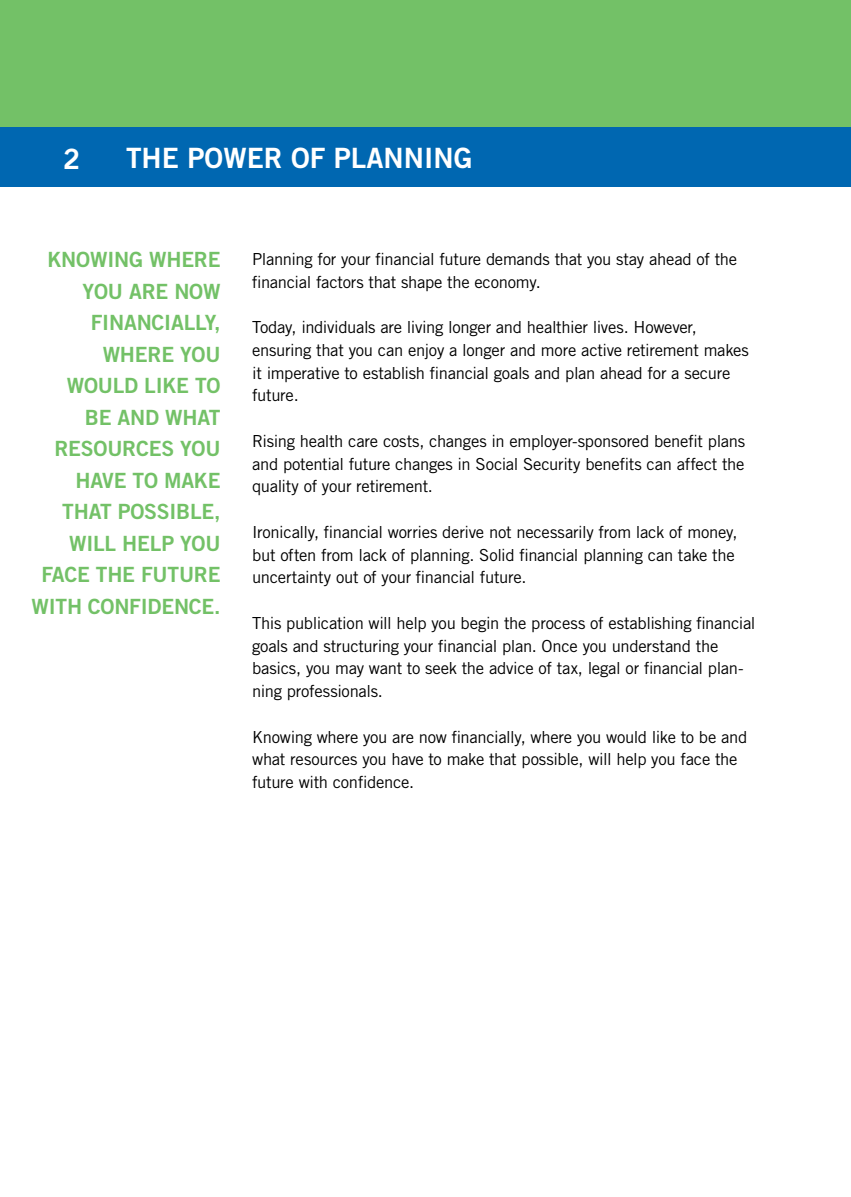
<style>
.page{position:relative;width:851px;height:1197px;background:#fff}
.page>*{position:absolute;margin:0;border:0;box-sizing:border-box;transform-origin:0 0}
.t1{font:28px "Trade Gothic Bold Two";color:#fff}
.t2{font:21px/31.5px "Trade Gothic Bold Two";letter-spacing:-.01em;color:#73c167}
.t3{font:16.62px/22.8px "Trade Gothic";letter-spacing:-.02em;color:#000}
</style>
<div class="page">
<div style="left:0;top:0;width:850px;height:158px;background:#73c167"></div>
<div style="left:0;top:127px;width:850px;height:60px;background:#0067b1"></div>
<h1 class="t1" style="left:63px;top:141px;width:19px">2</h1>
<h1 class="t1" style="left:126px;top:141px;width:99px">THE POWE</h1>
<h1 class="t1" style="left:264px;top:141px;width:105px">R OF PLANNING</h1>
<p class="t2" style="left:47px;top:244px;width:28px">KNOWING</p>
<p class="t2" style="left:149px;top:244px;width:70px">WHERE</p>
<p class="t2" style="left:83px;top:275px;width:108px">YOU ARE NOW</p>
<p class="t2" style="left:91px;top:307px;width:13px">FINANCIALLY</p>
<p class="t2" style="left:214px;top:307px;width:8px">,</p>
<p class="t2" style="left:103px;top:338px;width:119px">WHERE YOU</p>
<p class="t2" style="left:67px;top:370px;width:90px">WOULD LIKE</p>
<p class="t2" style="left:195px;top:370px;width:14px">TO</p>
<p class="t2" style="left:85px;top:401px;width:48px">BE AND</p>
<p class="t2" style="left:165px;top:401px;width:45px">WHAT</p>
<p class="t2" style="left:54px;top:433px;width:28px">RESO</p>
<p class="t2" style="left:107px;top:433px;width:42px">URCES</p>
<p class="t2" style="left:180px;top:433px;width:42px">YO U</p>
<p class="t2" style="left:75px;top:464px;width:120px">HAVE TO MAKE</p>
<p class="t2" style="left:62px;top:496px;width:68px">THAT POSSI</p>
<p class="t2" style="left:176px;top:496px;width:46px">BLE,</p>
<p class="t2" style="left:69px;top:527px;width:13px">WILL</p>
<p class="t2" style="left:122px;top:527px;width:28px">HELP</p>
<p class="t2" style="left:180px;top:527px;width:42px">YO U</p>
<p class="t2" style="left:41px;top:559px;width:13px">FACE</p>
<p class="t2" style="left:32px;top:559px;width:188px;text-indent:64px">THE FUTURE<br>WIT H CONFIDENCE</p>
<p class="t2" style="left:214px;top:590px;width:8px">.</p>
<p class="t3" style="left:252px;top:247px;width:486px">Planning for your financial future demands that you stay ahead of the financial factors that shape the economy.</p>
<p class="t3" style="left:252px;top:316px;width:498px">Today, individuals are living longer and healthier lives. However, ensuring that you can enjoy a longer and more active retirement makes it imperative to establish financial goals and plan ahead for a secure future.</p>
<p class="t3" style="left:252px;top:429px;width:494px;text-align:justify">Rising health care costs, changes in employer-sponsored benefit plans and potential future changes in Social Security benefits can affect the quality of your retirement.</p>
<p class="t3" style="left:252px;top:520px;width:487px">Ironically, financial worries derive not necessarily from lack of money, but often from lack of planning. Solid financial planning can take the uncertainty out of your financial future.</p>
<p class="t3" style="left:252px;top:611px;width:505px">This publication will help you begin the process of establishing financial goals and structuring your financial plan. Once you understand the basics, you may want to seek the advice of tax, legal or financial plan&shy;ning professionals.</p>
<p class="t3" style="left:252px;top:725px;width:496px">Knowing where you are now financially, where you would like to be and what resources you have to make that possible, will help you face the future with confidence.</p>
</div>
